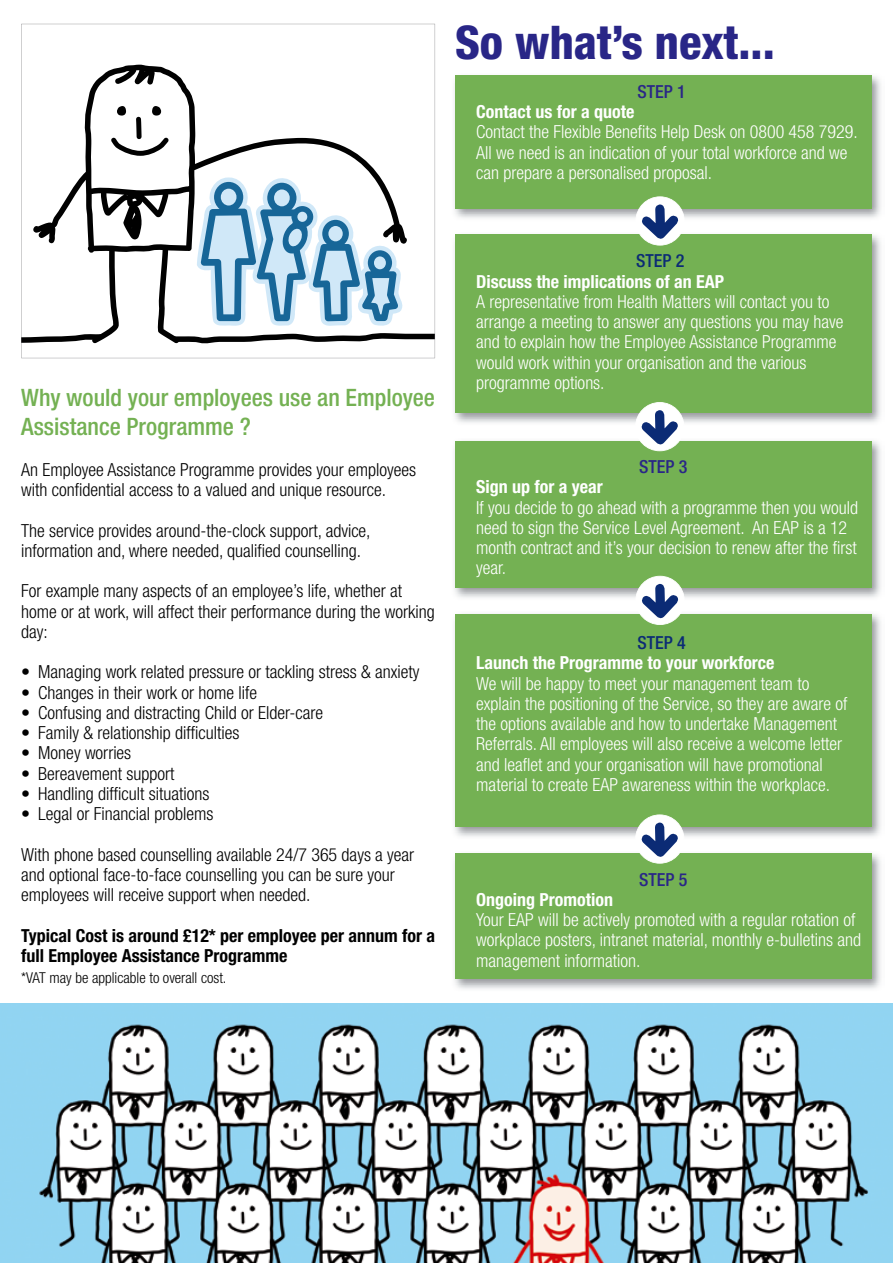
<style>
.page{position:relative;width:893px;height:1263px;background:#fff}
.page>*{position:absolute;margin:0;border:0;box-sizing:border-box;transform-origin:0 0}
.t1{font:800 condensed 46.5px "Helvetica Neue";color:#292687}
.t2{font:500 condensed 24px/28.8px "Helvetica Neue";color:#74b153}
.t3{font:300 condensed 18px/20.2px "Helvetica Neue";color:#fff}
.t4{font:300 condensed 18px/20.2px "Helvetica Neue";color:#000}
.t5{font:700 condensed 18px "Helvetica Neue";color:#fff}
.t6{font:700 condensed 18px/20.2px "Helvetica Neue";color:#000}
.t7{font:500 condensed 18px "Helvetica Neue";color:#292687}
.t8{font:500 condensed 18px "Helvetica Neue";color:#0b2b75}
.t9{font:300 condensed 15px "Helvetica Neue";color:#000}
</style>
<div class="page">
<img style="left:0;top:1003px;width:893px;height:260px">
<svg style="left:21px;top:24px;width:414px;height:334px"></svg>
<img style="left:454px;top:441px;width:427px;height:157px">
<div style="left:455px;top:441px;width:417px;height:147px;background:#74b153"></div>
<img style="left:454px;top:854px;width:427px;height:135px">
<div style="left:455px;top:853px;width:417px;height:126px;background:#74b153"></div>
<img style="left:454px;top:234px;width:427px;height:189px">
<div style="left:455px;top:235px;width:417px;height:178px;background:#74b153"></div>
<img style="left:454px;top:614px;width:427px;height:223px">
<div style="left:455px;top:614px;width:417px;height:213px;background:#74b153"></div>
<svg style="left:635px;top:402px;width:49px;height:49px"></svg>
<svg style="left:635px;top:814px;width:49px;height:50px"></svg>
<img style="left:454px;top:75px;width:427px;height:143px">
<div style="left:455px;top:76px;width:417px;height:133px;background:#74b153"></div>
<svg style="left:635px;top:196px;width:50px;height:50px"></svg>
<svg style="left:635px;top:576px;width:50px;height:49px"></svg>
<h1 class="t1" style="left:455px;top:14px;width:321px">So what’s next...</h1>
<p class="t7" style="left:637px;top:81px;width:50px">STEP 1</p>
<p class="t5" style="left:476px;top:101px;width:160px">Contact us for a quote</p>
<p class="t3" style="left:476px;top:122px;width:383px">Contact the Flexible Benefits Help Desk on 0800 458 7929.<br>All we need is an indication of your total workforce and we can prepare a personalised proposal.</p>
<h2 class="t2" style="left:21px;top:383px;width:415px">Why would your employees use an Employee<br>Assistance Programme ?</h2>
<p class="t4" style="left:21px;top:459px;width:396px">An Employee Assistance Programme provides your employees with confidential access to a valued and unique resource.</p>
<p class="t4" style="left:21px;top:520px;width:351px">The service provides around-the-clock support, advice, information and, where needed, qualified counselling.</p>
<p class="t4" style="left:21px;top:581px;width:415px">For example many aspects of an employee’s life, whether at home or at work, will affect their performance during the working day:</p>
<p class="t4" style="left:21px;top:662px;width:400px">• Managing work related pressure or tackling stress &amp; anxiety</p>
<p class="t4" style="left:21px;top:682px;width:237px">• Changes in their work or home life</p>
<p class="t4" style="left:21px;top:702px;width:303px">• Confusing and distracting Child or Elder-care</p>
<p class="t4" style="left:21px;top:722px;width:220px">• Family &amp; relationship difficulties</p>
<p class="t4" style="left:21px;top:743px;width:112px">• Money worries</p>
<p class="t4" style="left:21px;top:763px;width:155px">• Bereavement support</p>
<p class="t4" style="left:21px;top:783px;width:190px">• Handling difficult situations</p>
<p class="t4" style="left:21px;top:803px;width:194px">• Legal or Financial problems</p>
<p class="t4" style="left:21px;top:844px;width:395px">With phone based counselling available 24/7 365 days a year and optional face-to-face counselling you can be sure your employees will receive support when needed.</p>
<p class="t6" style="left:21px;top:925px;width:415px">Typical Cost is around £12* per employee per annum for a full Employee Assistance Programme</p>
<p class="t9" style="left:21px;top:969px;width:207px">*VAT may be applicable to overall cost.</p>
<p class="t8" style="left:636px;top:250px;width:50px">STEP 2</p>
<p class="t5" style="left:476px;top:270px;width:249px">Discuss the implications of an EAP</p>
<p class="t3" style="left:476px;top:291px;width:369px">A representative from Health Matters will contact you to arrange a meeting to answer any questions you may have and to explain how the Employee Assistance Programme would work within your organisation and the various programme options.</p>
<p class="t7" style="left:639px;top:456px;width:50px">STEP 3</p>
<p class="t5" style="left:476px;top:476px;width:128px">Sign up for a year</p>
<p class="t3" style="left:476px;top:497px;width:383px">If you decide to go ahead with a programme then you would need to sign the Service Level Agreement. An EAP is a 12 month contract and it’s your decision to renew after the first year.</p>
<p class="t8" style="left:637px;top:632px;width:50px">STEP 4</p>
<p class="t5" style="left:476px;top:652px;width:300px">Launch the Programme to your workforce</p>
<p class="t3" style="left:476px;top:673px;width:373px">We will be happy to meet your management team to explain the positioning of the Service, so they are aware of the options available and how to undertake Management Referrals. All employees will also receive a welcome letter and leaflet and your organisation will have promotional material to create EAP awareness within the workplace.</p>
<p class="t7" style="left:639px;top:868px;width:50px">STEP 5</p>
<p class="t5" style="left:476px;top:888px;width:138px">Ongoing Promotion</p>
<p class="t3" style="left:476px;top:909px;width:386px">Your EAP will be actively promoted with a regular rotation of workplace posters, intranet material, monthly e-bulletins and management information.</p>
</div>
